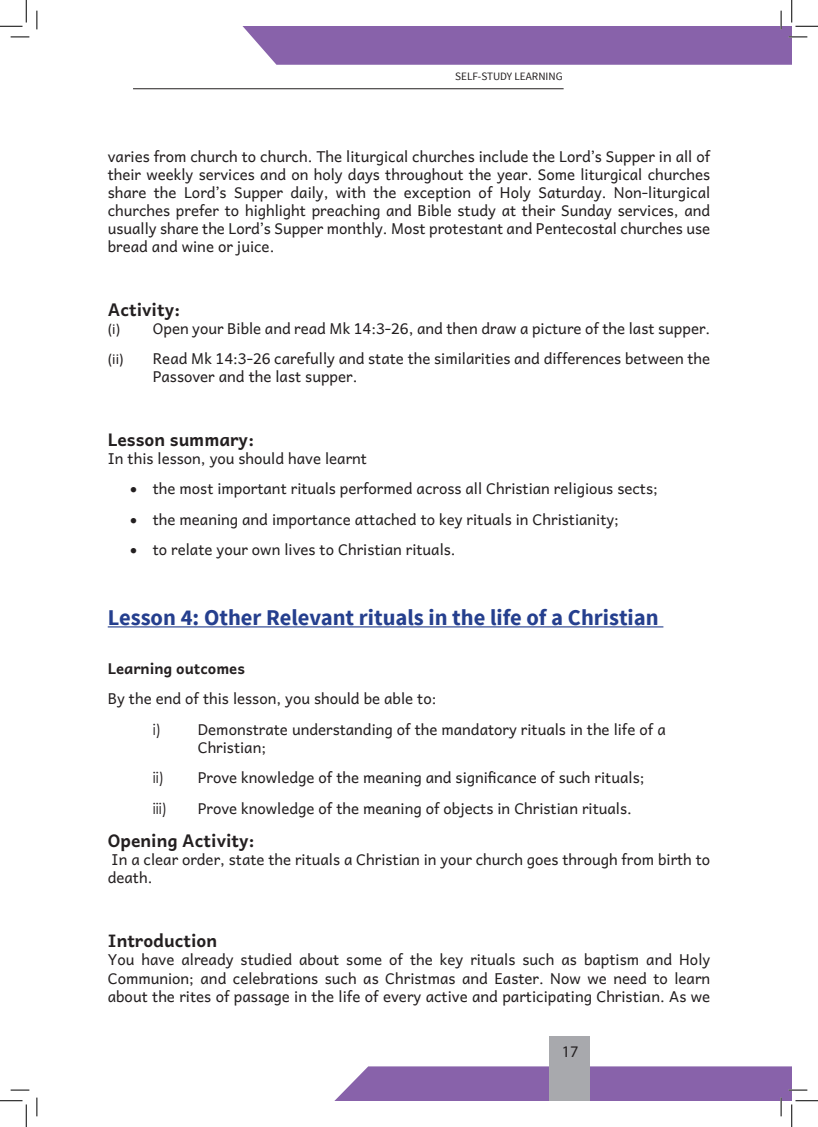
<style>
.page{position:relative;width:818px;height:1127px;background:#fff}
.page>*{position:absolute;margin:0;border:0;box-sizing:border-box;transform-origin:0 0}
.t1{font:700 22.5px "Source Sans Pro";color:#253f8e}
.t2{font:700 17.5px "Andika New Basic";color:#231f20}
.t3{font:16.25px "Myriad Pro";color:#231f20}
.t4{font:15px/18px "Andika New Basic";color:#231f20}
.t5{font:700 15px "Andika New Basic";color:#231f20}
.t6{font:15px "Century Gothic";color:#231f20}
.t7{font:11.25px "Source Sans Pro";color:#231f20}
.s1{font-family:"Calibri"}
.s2{font-family:"Century Gothic"}
</style>
<div class="page">
<div style="left:549px;top:1035px;width:41px;height:65px;background:#a8a9ad"></div>
<hr style="left:133px;top:88px;width:431px;height:1px;background:#231f20">
<hr style="left:108px;top:626px;width:555px;height:1px;background:#253f8e">
<svg style="left:11px;top:36px;width:18px;height:2px"></svg>
<svg style="left:11px;top:1089px;width:18px;height:1px"></svg>
<svg style="left:36px;top:11px;width:2px;height:18px"></svg>
<svg style="left:36px;top:1097px;width:2px;height:18px"></svg>
<svg style="left:0;top:0;width:27px;height:27px"></svg>
<svg style="left:0;top:1100px;width:27px;height:26px"></svg>
<svg style="left:242px;top:0;width:576px;height:65px"></svg>
<svg style="left:334px;top:1066px;width:484px;height:60px"></svg>
<p class="t7" style="left:455px;top:69px;width:109px">SELF-STUDY LEARNING</p>
<p class="t4" style="left:108px;top:145px;width:604px;text-align:justify">varies from church to church. The liturgical churches include the Lord’s Supper in all of their weekly services and on holy days throughout the year. Some liturgical churches share the Lord’s Supper daily, with the exception of Holy Saturday. Non-liturgical churches prefer to highlight preaching and Bible study at their Sunday services, and usually share the Lord’s Supper monthly. Most protestant and Pentecostal churches use bread and wine or juice.</p>
<p class="t2" style="left:108px;top:293px;width:74px">Activity:</p>
<p class="t4" style="left:108px;top:311px;width:604px;line-height:30.5px"><span class="s1">(i)</span> Open your Bible and read Mk 14:3-26, and then draw a picture of the last supper. <span class="s1">(ii)</span> Read Mk 14:3-26 carefully and state the similarities and differences between the</p>
<p class="t4" style="left:153px;top:365px;width:206px">Passover and the last supper.</p>
<p class="t2" style="left:108px;top:424px;width:148px">Lesson summary:</p>
<p class="t4" style="left:108px;top:447px;width:261px">In this lesson, you should have learnt</p>
<p class="t4" style="left:130px;top:477px;width:529px">• the most important rituals performed across all Christian religious sects;</p>
<p class="t4" style="left:130px;top:508px;width:490px">• the meaning and importance attached to key rituals in Christianity;</p>
<p class="t4" style="left:130px;top:538px;width:327px">• to relate your own lives to Christian rituals.</p>
<h1 class="t1" style="left:108px;top:603px;width:552px">Lesson 4: Other Relevant rituals in the life of a Christian</h1>
<p class="t5" style="left:108px;top:654px;width:139px">Learning outcomes</p>
<p class="t4" style="left:108px;top:687px;width:330px">By the end of this lesson, you should be able to:</p>
<p class="t6" style="left:153px;top:718px;width:10px">i)</p>
<p class="t4" style="left:198px;top:718px;width:469px">Demonstrate understanding of the mandatory rituals in the life of a<br>Christian;</p>
<p class="t4" style="left:153px;top:766px;width:493px"><span class="s2">ii)</span> Prove knowledge of the meaning and significance of such rituals;</p>
<p class="t6" style="left:153px;top:797px;width:16px">iii)</p>
<p class="t4" style="left:198px;top:797px;width:436px">Prove knowledge of the meaning of objects in Christian rituals.</p>
<p class="t2" style="left:108px;top:824px;width:148px">Opening Activity:</p>
<p class="t4" style="left:108px;top:848px;width:604px">In a clear order, state the rituals a Christian in your church goes through from birth to death.</p>
<p class="t2" style="left:108px;top:924px;width:111px">Introduction</p>
<p class="t4" style="left:108px;top:948px;width:604px;text-align:justify">You have already studied about some of the key rituals such as baptism and Holy Communion; and celebrations such as Christmas and Easter. Now we need to learn about the rites of passage in the life of every active and participating Christian. As we</p>
<p class="t3" style="left:562px;top:1041px;width:18px">17</p>
</div>
